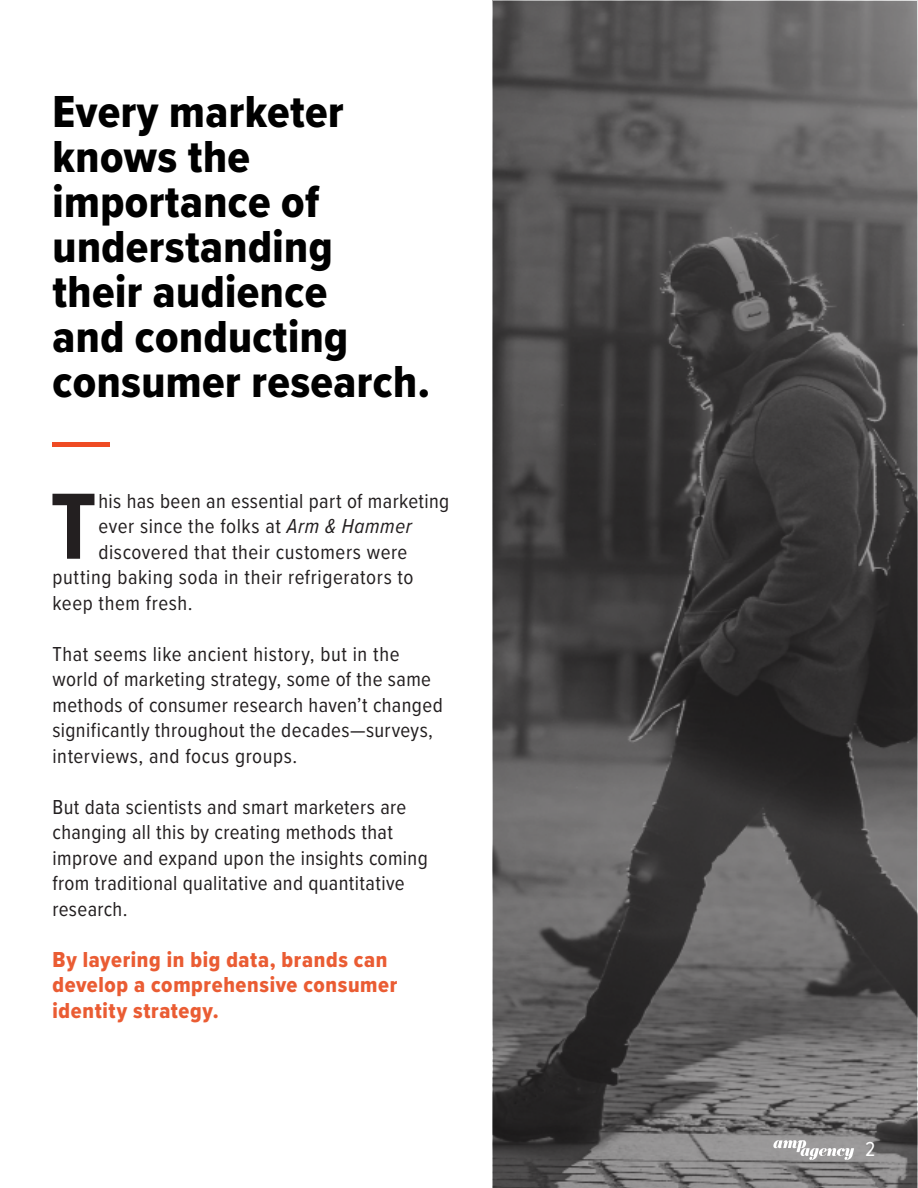
<style>
.page{position:relative;width:918px;height:1188px;background:#fff}
.page>*{position:absolute;margin:0;border:0;box-sizing:border-box;transform-origin:0 0}
.t1{font:700 97.5px "Proxima Nova Cond";color:#231f20}
.t2{font:46.5px/45px "Proxima Nova Cond Extrabld";letter-spacing:.01em;color:#000}
.t3{font:22.5px/25.5px "Proxima Nova Cond Extrabld";letter-spacing:.03em;color:#ea5c33}
.t4{font:21px/25.5px "Proxima Nova Cond";letter-spacing:.02em;color:#231f20}
.t5{font:21px "Proxima Nova Cond";color:#fff}
.s1{font-style:italic}
</style>
<div class="page">
<img style="left:493px;top:0;width:425px;height:1188px">
<div style="left:52px;top:442px;width:58px;height:5px;background:#ef4b23"></div>
<svg style="left:773px;top:1140px;width:81px;height:20px"></svg>
<p class="t2" style="left:52px;top:88px;width:293px">Every marketer knows the importance of</p>
<p class="t2" style="left:52px;top:223px;width:379px">understanding their audience<br>and conducting consumer research.</p>
<p class="t1" style="left:50px;top:455px;width:48px">T</p>
<p class="t4" style="left:98px;top:487px;width:352px">his has been an essential part of marketing</p>
<p class="t4" style="left:98px;top:513px;width:315px">ever since the folks at <span class="s1">Arm &amp; Hammer</span></p>
<p class="t4" style="left:98px;top:538px;width:310px">discovered that their customers were</p>
<p class="t4" style="left:52px;top:564px;width:363px">putting baking soda in their refrigerators to</p>
<p class="t4" style="left:52px;top:589px;width:142px">keep them fresh.</p>
<p class="t4" style="left:52px;top:640px;width:392px">That seems like ancient history, but in the world of marketing strategy, some of the same methods of consumer research haven’t changed significantly throughout the decades—surveys, interviews, and focus groups.</p>
<p class="t4" style="left:52px;top:793px;width:355px">But data scientists and smart marketers are changing all this by creating methods that</p>
<p class="t4" style="left:52px;top:844px;width:377px">improve and expand upon the insights coming from traditional qualitative and quantitative research.</p>
<p class="t3" style="left:52px;top:946px;width:346px">By layering in big data, brands can develop a comprehensive consumer identity strategy.</p>
<p class="t5" style="left:865px;top:1134px;width:12px">2</p>
</div>
